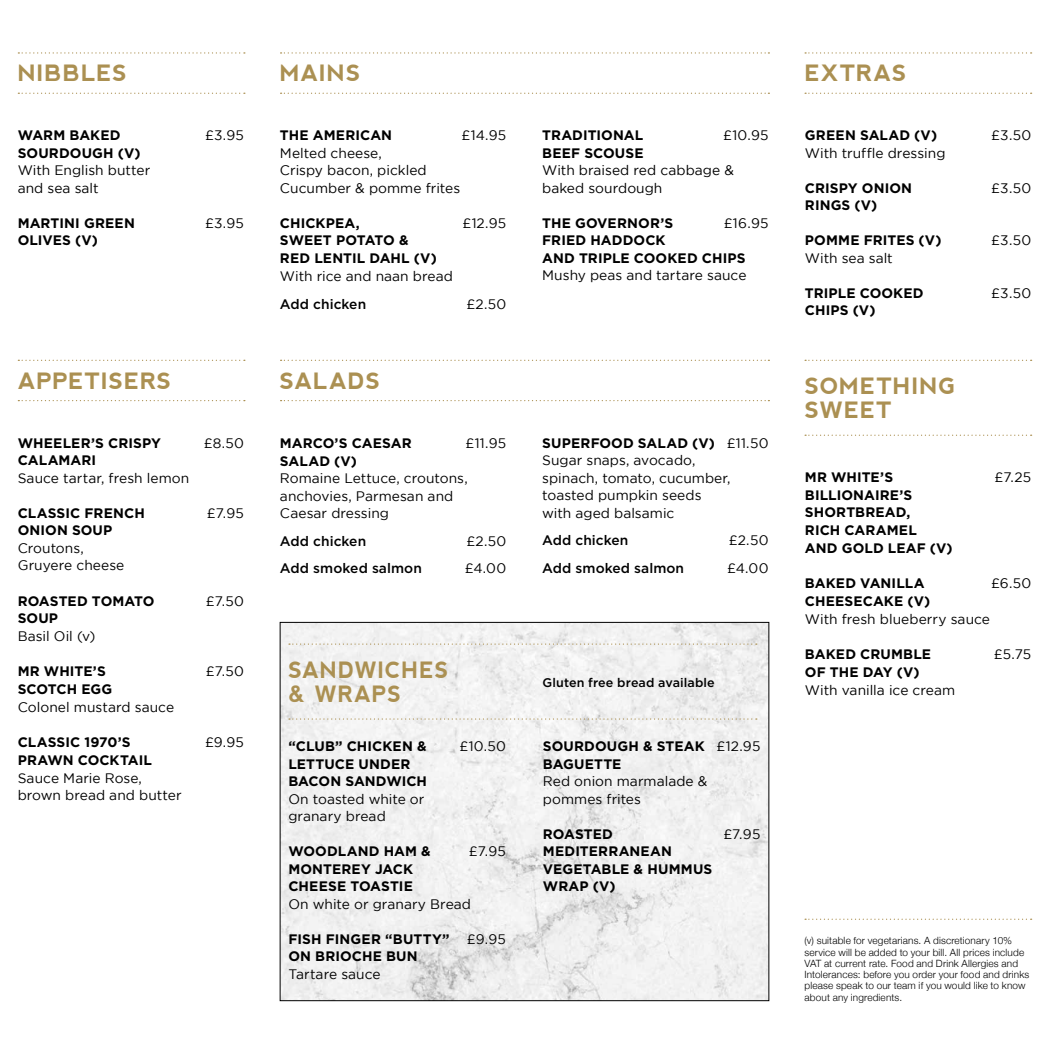
<style>
.page{position:relative;width:1049px;height:1053px;background:#fff}
.page>*{position:absolute;margin:0;border:0;box-sizing:border-box;transform-origin:0 0}
.t1{font:700 22.5px/23.8px "nevis";letter-spacing:.03em;color:#ab9052}
.t2{font:700 22.5px/23.8px "nevis";letter-spacing:.03em;color:#ab9052;scale:.95 1}
.t3{font:13.75px/17.5px "Gotham";letter-spacing:.005em;color:#000}
.t4{font:700 13.75px/17.5px "Gotham";letter-spacing:.01em;color:#000}
.t5{font:500 13.75px "Gotham";letter-spacing:.005em;color:#000}
.t6{font:500 12.5px "Gotham";letter-spacing:.01em;color:#000}
.t7{font:300 10px/11.2px "Helvetica Neue";letter-spacing:.015em;color:#000}
.s1{font-weight:700}
.s2{font-weight:400}
</style>
<div class="page">
<img style="left:282px;top:624px;width:485px;height:374px">
<svg style="left:18px;top:93px;width:227px;height:1px"></svg>
<svg style="left:18px;top:52px;width:227px;height:2px"></svg>
<svg style="left:18px;top:400px;width:227px;height:1px"></svg>
<svg style="left:18px;top:359px;width:227px;height:2px"></svg>
<svg style="left:281px;top:93px;width:488px;height:1px"></svg>
<svg style="left:281px;top:52px;width:488px;height:2px"></svg>
<svg style="left:281px;top:400px;width:488px;height:1px"></svg>
<svg style="left:281px;top:359px;width:488px;height:2px"></svg>
<svg style="left:805px;top:93px;width:226px;height:1px"></svg>
<svg style="left:805px;top:52px;width:226px;height:2px"></svg>
<svg style="left:289px;top:718px;width:468px;height:1px"></svg>
<svg style="left:289px;top:643px;width:468px;height:1px"></svg>
<svg style="left:805px;top:918px;width:226px;height:1px"></svg>
<svg style="left:805px;top:434px;width:226px;height:2px"></svg>
<svg style="left:805px;top:359px;width:226px;height:2px"></svg>
<h1 class="t1" style="left:18px;top:61px;width:111px">NIBBLES</h1>
<h1 class="t1" style="left:280px;top:61px;width:82px">MAINS</h1>
<h1 class="t1" style="left:805px;top:61px;width:103px">EXTRAS</h1>
<p class="t4" style="left:18px;top:126px;width:104px">WARM BAKED</p>
<p class="t3" style="left:205px;top:126px;width:40px">£3.95</p>
<p class="t4" style="left:18px;top:144px;width:124px">SOURDOUGH (V)</p>
<p class="t3" style="left:18px;top:161px;width:134px">With English butter and sea salt</p>
<p class="t4" style="left:18px;top:214px;width:119px">MARTINI GREEN</p>
<p class="t3" style="left:205px;top:214px;width:40px">£3.95</p>
<p class="t4" style="left:18px;top:231px;width:82px">OLIVES (V)</p>
<p class="t4" style="left:280px;top:126px;width:114px">THE AMERICAN</p>
<p class="t3" style="left:461px;top:126px;width:46px">£14.95</p>
<p class="t3" style="left:280px;top:144px;width:182px">Melted cheese,<br>Crispy bacon, pickled<br>Cucumber &amp; pomme frites</p>
<p class="t4" style="left:280px;top:214px;width:81px">CHICKPEA,</p>
<p class="t3" style="left:462px;top:214px;width:45px">£12.95</p>
<p class="t4" style="left:280px;top:231px;width:158px;line-height:18px">SWEET POTATO &amp;<br>RED LENTIL DAHL (V)</p>
<p class="t3" style="left:280px;top:267px;width:174px">With rice and naan bread</p>
<p class="t5" style="left:280px;top:295px;width:88px">Add chicken</p>
<p class="t3" style="left:466px;top:295px;width:41px">£2.50</p>
<h1 class="t1" style="left:18px;top:368px;width:155px">APPETISERS</h1>
<h1 class="t1" style="left:280px;top:368px;width:102px">SALADS</h1>
<p class="t4" style="left:18px;top:434px;width:145px">WHEELER’S CRISPY</p>
<p class="t3" style="left:204px;top:434px;width:42px">£8.50</p>
<p class="t4" style="left:18px;top:451px;width:80px">CALAMARI</p>
<p class="t3" style="left:18px;top:469px;width:173px">Sauce tartar, fresh lemon</p>
<p class="t4" style="left:18px;top:504px;width:129px">CLASSIC FRENCH</p>
<p class="t3" style="left:207px;top:504px;width:39px">£7.95</p>
<p class="t4" style="left:18px;top:521px;width:96px">ONION SOUP</p>
<p class="t3" style="left:18px;top:539px;width:108px">Croutons,<br>Gruyere cheese</p>
<p class="t4" style="left:18px;top:591px;width:138px">ROASTED TOMATO</p>
<p class="t3" style="left:206px;top:591px;width:40px">£7.50</p>
<p class="t4" style="left:18px;top:609px;width:42px">SOUP</p>
<p class="t3" style="left:18px;top:626px;width:79px">Basil Oil (v)</p>
<p class="t4" style="left:18px;top:662px;width:90px">MR WHITE’S</p>
<p class="t3" style="left:206px;top:662px;width:40px">£7.50</p>
<p class="t4" style="left:18px;top:680px;width:96px">SCOTCH EGG</p>
<p class="t3" style="left:18px;top:697px;width:158px">Colonel mustard sauce</p>
<p class="t4" style="left:18px;top:733px;width:115px">CLASSIC 1970’S</p>
<p class="t3" style="left:205px;top:733px;width:40px">£9.95</p>
<p class="t4" style="left:18px;top:751px;width:136px">PRAWN COCKTAIL</p>
<p class="t3" style="left:18px;top:768px;width:165px">Sauce Marie Rose, brown bread and butter</p>
<p class="t4" style="left:280px;top:434px;width:133px">MARCO’S CAESAR</p>
<p class="t3" style="left:466px;top:434px;width:42px">£11.95</p>
<p class="t4" style="left:280px;top:452px;width:79px">SALAD (V)</p>
<p class="t3" style="left:280px;top:469px;width:189px">Romaine Lettuce, croutons, anchovies, Parmesan and<br>Caesar dressing</p>
<p class="t5" style="left:280px;top:532px;width:88px">Add chicken</p>
<p class="t3" style="left:466px;top:532px;width:41px">£2.50</p>
<p class="t5" style="left:280px;top:559px;width:143px">Add smoked salmon</p>
<p class="t3" style="left:465px;top:559px;width:43px">£4.00</p>
<h1 class="t2" style="left:288px;top:658px;width:170px">SANDWICHES &amp; WRAPS</h1>
<p class="t4" style="left:288px;top:737px;width:140px">“CLUB” CHICKEN &amp;</p>
<p class="t3" style="left:459px;top:737px;width:48px">£10.50</p>
<p class="t4" style="left:288px;top:754px;width:140px">LETTUCE UNDER<br>BACON SANDWICH</p>
<p class="t3" style="left:288px;top:789px;width:138px">On toasted white or granary bread</p>
<p class="t4" style="left:288px;top:842px;width:144px">WOODLAND HAM &amp;</p>
<p class="t3" style="left:469px;top:842px;width:39px">£7.95</p>
<p class="t4" style="left:288px;top:859px;width:126px">MONTEREY JACK<br>CHEESE TOASTIE</p>
<p class="t3" style="left:288px;top:894px;width:184px">On white or granary Bread</p>
<p class="t4" style="left:288px;top:929px;width:163px">FISH FINGER “BUTTY”</p>
<p class="t3" style="left:467px;top:929px;width:40px">£9.95</p>
<p class="t4" style="left:288px;top:947px;width:131px">ON BRIOCHE BUN</p>
<p class="t3" style="left:288px;top:964px;width:94px">Tartare sauce</p>
<p class="t4" style="left:542px;top:126px;width:103px">TRADITIONAL</p>
<p class="t3" style="left:723px;top:126px;width:47px">£10.95</p>
<p class="t4" style="left:542px;top:144px;width:103px">BEEF SCOUSE</p>
<p class="t3" style="left:542px;top:161px;width:193px">With braised red cabbage &amp; baked sourdough</p>
<p class="t4" style="left:542px;top:214px;width:133px">THE GOVERNOR’S</p>
<p class="t3" style="left:724px;top:214px;width:46px">£16.95</p>
<p class="t4" style="left:542px;top:231px;width:205px">FRIED HADDOCK<br>AND TRIPLE COOKED CHIPS</p>
<p class="t3" style="left:542px;top:266px;width:206px">Mushy peas and tartare sauce</p>
<p class="t3" style="left:542px;top:434px;width:228px"><span class="s1">SUPERFOOD SALAD (V)</span> £11.50<br>Sugar snaps, avocado,<br>spinach, tomato, cucumber, toasted pumpkin seeds<br>with aged balsamic</p>
<p class="t5" style="left:542px;top:531px;width:88px">Add chicken</p>
<p class="t3" style="left:729px;top:531px;width:41px">£2.50</p>
<p class="t5" style="left:542px;top:559px;width:143px">Add smoked salmon</p>
<p class="t3" style="left:727px;top:559px;width:43px">£4.00</p>
<p class="t6" style="left:542px;top:674px;width:174px">Gluten free bread available</p>
<p class="t4" style="left:543px;top:737px;width:219px">SOURDOUGH &amp; STEAK <span class="s2">£12.95<br></span>BAGUETTE</p>
<p class="t3" style="left:543px;top:772px;width:166px">Red onion marmalade &amp; pommes frites</p>
<p class="t4" style="left:543px;top:824px;width:72px">ROASTED</p>
<p class="t3" style="left:723px;top:824px;width:39px">£7.95</p>
<p class="t4" style="left:543px;top:842px;width:171px">MEDITERRANEAN<br>VEGETABLE &amp; HUMMUS<br>WRAP (V)</p>
<p class="t4" style="left:805px;top:126px;width:134px">GREEN SALAD (V)</p>
<p class="t3" style="left:991px;top:126px;width:41px">£3.50</p>
<p class="t3" style="left:805px;top:144px;width:142px">With truffle dressing</p>
<p class="t4" style="left:805px;top:179px;width:109px">CRISPY ONION</p>
<p class="t3" style="left:991px;top:179px;width:41px">£3.50</p>
<p class="t4" style="left:805px;top:196px;width:74px">RINGS (V)</p>
<p class="t4" style="left:805px;top:231px;width:138px">POMME FRITES (V)</p>
<p class="t3" style="left:991px;top:231px;width:41px">£3.50</p>
<p class="t3" style="left:805px;top:249px;width:89px">With sea salt</p>
<p class="t4" style="left:805px;top:284px;width:120px">TRIPLE COOKED</p>
<p class="t3" style="left:991px;top:284px;width:41px">£3.50</p>
<p class="t4" style="left:805px;top:301px;width:72px">CHIPS (V)</p>
<h1 class="t1" style="left:805px;top:374px;width:152px">SOMETHING<br>SWEET</h1>
<p class="t4" style="left:805px;top:468px;width:90px">MR WHITE’S</p>
<p class="t3" style="left:994px;top:468px;width:38px">£7.25</p>
<p class="t4" style="left:805px;top:486px;width:149px">BILLIONAIRE’S<br>SHORTBREAD,<br>RICH CARAMEL<br>AND GOLD LEAF (V)</p>
<p class="t4" style="left:805px;top:574px;width:121px">BAKED VANILLA</p>
<p class="t3" style="left:991px;top:574px;width:42px">£6.50</p>
<p class="t4" style="left:805px;top:592px;width:127px">CHEESECAKE (V)</p>
<p class="t3" style="left:805px;top:609px;width:187px">With fresh blueberry sauce</p>
<p class="t4" style="left:805px;top:645px;width:128px">BAKED CRUMBLE</p>
<p class="t3" style="left:994px;top:645px;width:39px">£5.75</p>
<p class="t4" style="left:805px;top:663px;width:116px">OF THE DAY (V)</p>
<p class="t3" style="left:805px;top:680px;width:152px">With vanilla ice cream</p>
<p class="t7" style="left:804px;top:934px;width:226px">(v) suitable for vegetarians. A discretionary 10% service will be added to your bill. All prices include VAT at current rate. Food and Drink Allergies and Intolerances: before you order your food and drinks please speak to our team if you would like to know about any ingredients.</p>
</div>
